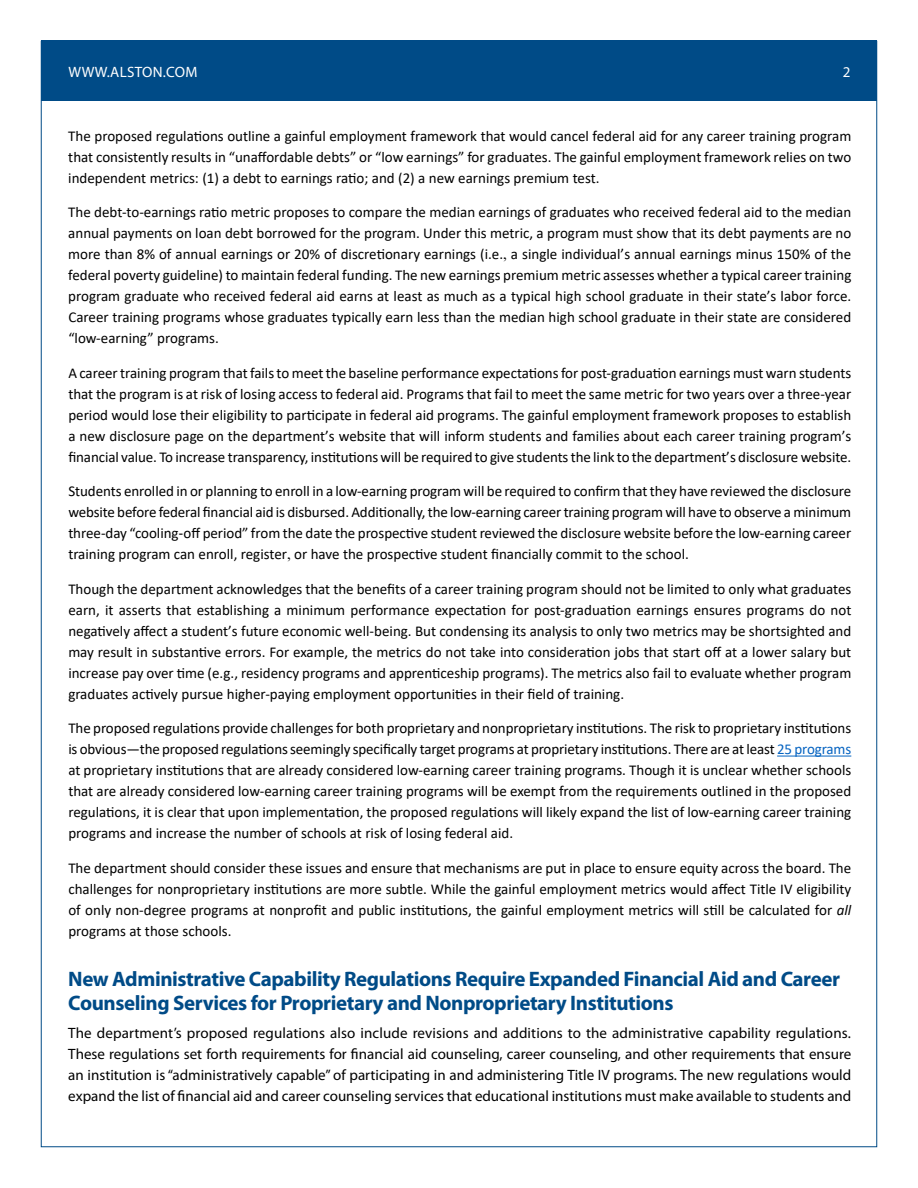
<style>
.page{position:relative;width:918px;height:1188px;background:#fff}
.page>*{position:absolute;margin:0;border:0;box-sizing:border-box;transform-origin:0 0}
.t1{font:700 21px/24px "Myriad Pro";letter-spacing:-.02em;color:#004b87}
.t2{font:15px/21px "Calibri";color:#000;text-align:justify}
.t3{font:15px/21px "Myriad Pro";color:#000;text-align:justify}
.t4{font:15px "Myriad Pro";letter-spacing:.02em;color:#fff}
.s1{font-family:"Times New Roman"}
.s2{font-family:"Cambria Math"}
.s3{color:#0563c1}
.s4{font-style:italic}
</style>
<div class="page">
<div style="left:41px;top:40px;width:835px;height:61px;background:#004b87"></div>
<hr style="left:777px;top:756px;width:74px;height:1px;background:#0563c1">
<p class="t4" style="left:68px;top:62px;width:130px">WWW.ALSTON.COM</p>
<p class="t4" style="left:843px;top:62px;width:9px">2</p>
<p class="t2" style="left:68px;top:125px;width:785px">The proposed regulations outline a gainful employment framework that would cancel federal aid for any career training program that consistently results in “unaffordable debts” or “low earnings” for graduates. The gainful employment framework relies on two independent metrics: (1) a debt to earnings ratio; and (2) a new earnings premium test.</p>
<p class="t2" style="left:68px;top:201px;width:785px">The debt-to-earnings ratio metric proposes to compare the median earnings of graduates who received federal aid to the median annual payments on loan debt borrowed for the program. Under this metric, a program must show that its debt payments are no more than 8% of annual earnings or 20% of discretionary earnings (i.e.<span class="s1">,</span> a single individual’s annual earnings minus 150% of the federal poverty guideline) to maintain federal funding. The new earnings premium metric assesses whether a typical career training program graduate who received federal aid earns at least as much as a typical high school graduate in their state’s labor force.<br>Career training programs whose graduates typically earn less than the median high school graduate in their state are considered “low-earning” programs.</p>
<p class="t2" style="left:68px;top:362px;width:785px">A career training program that fails to meet the baseline performance expectations for post-graduation earnings must warn students that the program is at risk of losing access to federal aid. Programs that fail to meet the same metric for two years over a three-year period would lose their eligibility to participate in federal aid programs. The gainful employment framework proposes to establish a new disclosure page on the department’s website that will inform students and families about each career training program’s financial value. To increase transparency, institutions will be required to give students the link to the department’s disclosure website.</p>
<p class="t2" style="left:68px;top:480px;width:784px">Students enrolled in or planning to enroll in a low-earning program will be required to confirm that they have reviewed the disclosure website before federal financial aid is disbursed. Additionally, the low-earning career training program will have to observe a minimum three-day “cooling<span class="s2">‑</span>off period” from the date the prospective student reviewed the disclosure website before the low-earning career training program can enroll, register<span class="s1">,</span> or have the prospective student financially commit to the school.</p>
<p class="t2" style="left:68px;top:578px;width:785px">Though the department acknowledges that the benefits of a career training program should not be limited to only what graduates earn, it asserts that establishing a minimum performance expectation for post-graduation earnings ensures programs do not negatively affect a student’s future economic well-being. But condensing its analysis to only two metrics may be shortsighted and may result in substantive errors. For example, the metrics do not take into consideration jobs that start off at a lower salary but increase pay over time (e.g., residency programs and apprenticeship programs). The metrics also fail to evaluate whether program graduates actively pursue higher-paying employment opportunities in their field of training.</p>
<p class="t2" style="left:68px;top:717px;width:785px">The proposed regulations provide challenges for both proprietary and nonproprietary institutions. The risk to proprietary institutions is obvious—the proposed regulations seemingly specifically target programs at proprietary institutions. There are at least <span class="s3">25 programs </span>at proprietary institutions that are already considered low-earning career training programs. Though it is unclear whether schools that are already considered low-earning career training programs will be exempt from the requirements outlined in the proposed regulations, it is clear that upon implementation, the proposed regulations will likely expand the list of low-earning career training programs and increase the number of schools at risk of losing federal aid.</p>
<p class="t2" style="left:68px;top:857px;width:784px">The department should consider these issues and ensure that mechanisms are put in place to ensure equity across the board. The challenges for nonproprietary institutions are more subtle. While the gainful employment metrics would affect Title IV eligibility of only non-degree programs at nonprofit and public institutions, the gainful employment metrics will still be calculated for <span class="s4">all </span>programs at those schools.</p>
<h1 class="t1" style="left:68px;top:966px;width:773px">New Administrative Capability Regulations Require Expanded Financial Aid and Career<br>Counseling Services for Proprietary and Nonproprietary Institutions</h1>
<p class="t3" style="left:68px;top:1022px;width:785px">The department’s proposed regulations also include revisions and additions to the administrative capability regulations.<br>These regulations set forth requirements for financial aid counseling, career counseling, and other requirements that ensure an institution is “administratively capable” of participating in and administering Title IV programs. The new regulations would expand the list of financial aid and career counseling services that educational institutions must make available to students and</p>
</div>
